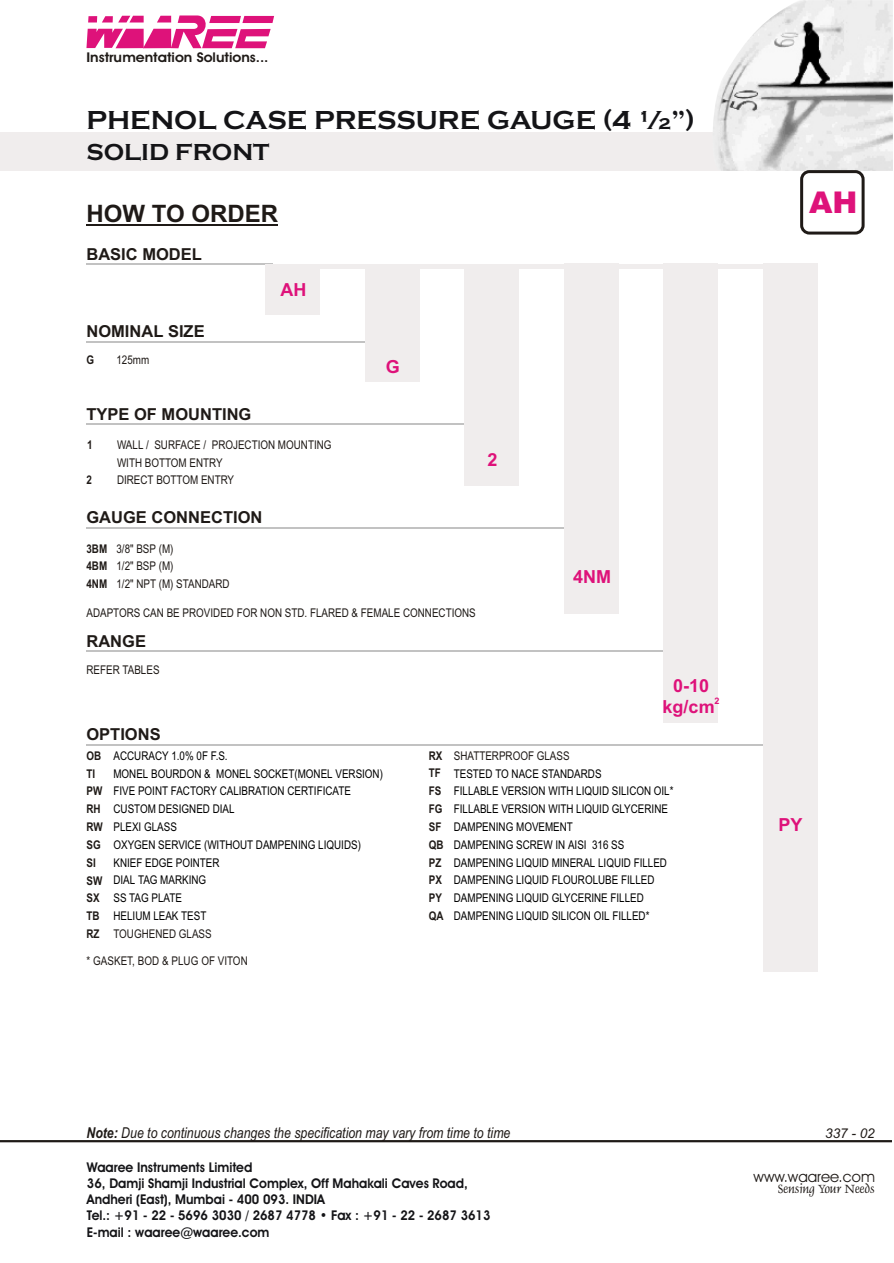
<style>
.page{position:relative;width:894px;height:1263px;background:#fff}
.page>*{position:absolute;margin:0;border:0;box-sizing:border-box;transform-origin:0 0}
.t1{font:900 30px "Arial";color:#de127a}
.t2{font:700 27px "Copperplate Gothic";color:#141417}
.t3{font:700 24px "Arial";color:#1f1a17}
.t4{font:700 24px "Copperplate Gothic";color:#141417}
.t5{font:700 18px "Arial";color:#de127a}
.t6{font:700 16.5px "Arial";color:#1f1a17}
.t7{font:italic 15px "Arial Narrow";color:#1f1a17}
.t8{font:15px "Avant Garde Bk BT";color:#1f1a17}
.t9{font:700 13.5px/16px "Avant Garde Bk BT";color:#141417;scale:.95 1}
.t10{font:700 13.5px "Avant Garde Bk BT";color:#1f1a17;scale:1.08 1}
.t11{font:13.5px "Dauphin";color:#1f1a17}
.t12{font:italic 13.5px "Arial";color:#1f1a17}
.t13{font:12px/17.9px "Arial Narrow";color:#000}
.t14{font:12px/17.4px "Arial Narrow";color:#1f1a17}
.t15{font:700 12px/17.9px "Arial Narrow";color:#1f1a17}
.t16{font:700 9px "Arial";color:#de127a}
.s1{font-weight:400}
.s2{font-weight:700}
</style>
<div class="page">
<div style="left:0;top:132px;width:893px;height:39px;background:#f0eded"></div>
<img style="left:713px;top:0;width:180px;height:171px">
<div style="left:800px;top:170px;width:65px;height:65px;background:#fff;border:3px solid #1f1a17;border-radius:8px"></div>
<hr style="left:86px;top:225px;width:192px;height:1px;background:#1f1a17">
<hr style="left:86px;top:264px;width:187px;height:1px;background:#c2c2c2">
<hr style="left:86px;top:423px;width:405px;height:2px;background:#c2c2c2">
<hr style="left:86px;top:527px;width:512px;height:1px;background:#c2c2c2">
<hr style="left:86px;top:650px;width:624px;height:2px;background:#c2c2c2">
<hr style="left:86px;top:744px;width:714px;height:1px;background:#c2c2c2">
<div style="left:464px;top:264px;width:55px;height:221px;background:#f0eded"></div>
<div style="left:265px;top:264px;width:55px;height:50px;background:#f0eded"></div>
<div style="left:564px;top:264px;width:55px;height:350px;background:#f0eded"></div>
<div style="left:269px;top:264px;width:534px;height:5px;background:#f0eded"></div>
<div style="left:763px;top:264px;width:55px;height:708px;background:#f0eded"></div>
<hr style="left:86px;top:341px;width:294px;height:1px;background:#c2c2c2">
<div style="left:365px;top:264px;width:55px;height:118px;background:#f0eded"></div>
<div style="left:663px;top:264px;width:55px;height:459px;background:#f0eded"></div>
<hr style="left:0;top:1140px;width:892px;height:2px;background:#1f1a17">
<svg style="left:86px;top:15px;width:188px;height:33px"></svg>
<p class="t10" style="left:86px;top:51px;width:170px">Instrumentation Solutions...</p>
<h2 class="t2" style="left:86px;top:104px;width:610px">PHENOL CASE PRESSURE GAUGE (4 ½”)</h2>
<h3 class="t4" style="left:86px;top:137px;width:184px">SOLID FRONT</h3>
<h3 class="t3" style="left:86px;top:205px;width:193px">HOW TO ORDER</h3>
<h3 class="t6" style="left:86px;top:248px;width:117px">BASIC MODEL</h3>
<h3 class="t6" style="left:86px;top:325px;width:120px">NOMINAL SIZE</h3>
<p class="t15" style="left:86px;top:352px;width:9px">G</p>
<p class="t14" style="left:116px;top:352px;width:34px">125mm</p>
<h3 class="t5" style="left:281px;top:282px;width:27px">AH</h3>
<h3 class="t5" style="left:386px;top:360px;width:16px">G</h3>
<h3 class="t6" style="left:86px;top:408px;width:167px">TYPE OF MOUNTING</h3>
<p class="t14" style="left:117px;top:437px;width:216px">WALL / SURFACE / PROJECTION MOUNTING<br>WITH BOTTOM ENTRY</p>
<p class="t15" style="left:87px;top:437px;width:7px">1</p>
<p class="t15" style="left:86px;top:472px;width:7px">2</p>
<p class="t14" style="left:117px;top:472px;width:119px">DIRECT BOTTOM ENTRY</p>
<h3 class="t6" style="left:86px;top:511px;width:178px">GAUGE CONNECTION</h3>
<p class="t15" style="left:86px;top:541px;width:22px;text-align:justify">3BM 4BM 4NM</p>
<p class="t14" style="left:116px;top:541px;width:115px">3/8" BSP (M)<br>1/2" BSP (M)<br>1/2" NPT (M) STANDARD</p>
<p class="t14" style="left:86px;top:605px;width:391px">ADAPTORS CAN BE PROVIDED FOR NON STD. FLARED &amp; FEMALE CONNECTIONS</p>
<h3 class="t6" style="left:86px;top:635px;width:61px">RANGE</h3>
<p class="t14" style="left:86px;top:662px;width:75px">REFER TABLES</p>
<h3 class="t5" style="left:487px;top:453px;width:12px">2</h3>
<h3 class="t6" style="left:86px;top:728px;width:76px">OPTIONS</h3>
<h3 class="t5" style="left:573px;top:570px;width:40px">4NM</h3>
<h3 class="t5" style="left:673px;top:679px;width:38px">0-10</h3>
<p class="t16" style="left:715px;top:698px;width:7px">2</p>
<h3 class="t5" style="left:663px;top:700px;width:54px">kg/cm</h3>
<p class="t15" style="left:86px;top:748px;width:18px">OB<br>TI<br>PW<br>RH<br>RW<br>SG<br>SI<br>SW<br>SX<br>TB<br>RZ</p>
<p class="t13" style="left:113px;top:748px;width:271px">ACCURACY 1.0% 0F F.S.<br>MONEL BOURDON &amp; MONEL SOCKET(MONEL VERSION)<br>FIVE POINT FACTORY CALIBRATION CERTIFICATE<br>CUSTOM DESIGNED DIAL<br>PLEXI GLASS<br>OXYGEN SERVICE (WITHOUT DAMPENING LIQUIDS)<br>KNIEF EDGE POINTER<br>DIAL TAG MARKING<br>SS TAG PLATE<br>HELIUM LEAK TEST</p>
<p class="t14" style="left:113px;top:926px;width:100px">TOUGHENED GLASS</p>
<p class="t14" style="left:86px;top:953px;width:163px">* GASKET, BOD &amp; PLUG OF VITON</p>
<p class="t15" style="left:429px;top:748px;width:142px">RX <span class="s1">SHATTERPROOF GLASS<br></span>TF<br>FS<br>FG<br>SF<br>QB<br>PZ<br>PX<br>PY<br>QA</p>
<p class="t13" style="left:454px;top:765px;width:221px">TESTED TO NACE STANDARDS<br>FILLABLE VERSION WITH LIQUID SILICON OIL* FILLABLE VERSION WITH LIQUID GLYCERINE DAMPENING MOVEMENT<br>DAMPENING SCREW IN AISI 316 SS DAMPENING LIQUID MINERAL LIQUID FILLED DAMPENING LIQUID FLOUROLUBE FILLED DAMPENING LIQUID GLYCERINE FILLED DAMPENING LIQUID SILICON OIL FILLED*</p>
<h1 class="t1" style="left:809px;top:192px;width:50px">AH</h1>
<h3 class="t5" style="left:778px;top:818px;width:26px">PY</h3>
<p class="t7" style="left:86px;top:1127px;width:425px"><span class="s2">Note:</span> Due to continuous changes the specification may vary from time to time</p>
<p class="t12" style="left:825px;top:1128px;width:51px">337 - 02</p>
<p class="t9" style="left:87px;top:1161px;width:426px">Waaree Instruments Limited<br>36, Damji Shamji Industrial Complex, Off Mahakali Caves Road, Andheri (East), Mumbai - 400 093. INDIA<br>Tel.: +91 - 22 - 5696 3030 / 2687 4778 • Fax : +91 - 22 - 2687 3613<br>E-mail : waaree@waaree.com</p>
<p class="t8" style="left:754px;top:1170px;width:123px">www.waaree.com</p>
<p class="t11" style="left:778px;top:1183px;width:98px">Sensing Your Needs</p>
</div>
